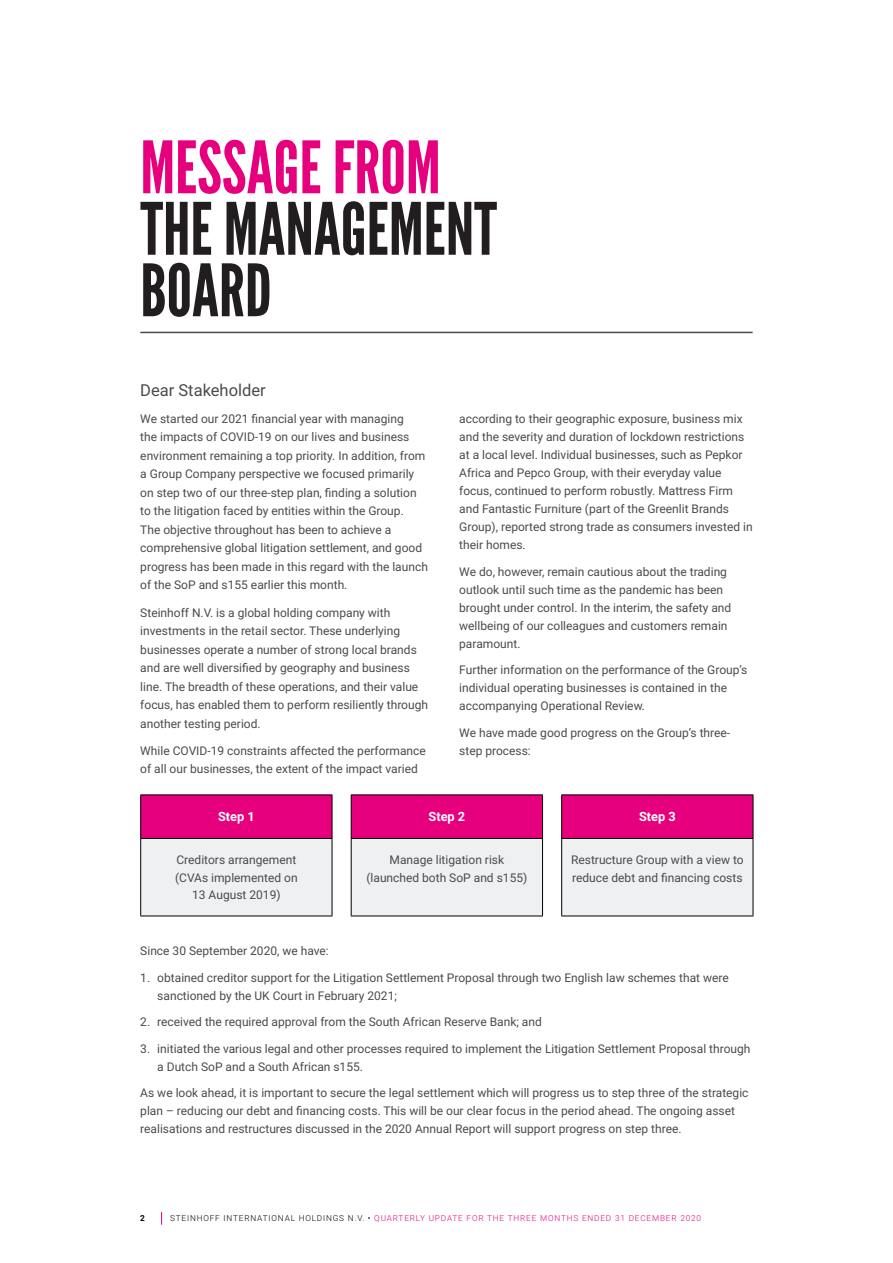
<style>
.page{position:relative;width:893px;height:1263px;background:#fff}
.page>*{position:absolute;margin:0;border:0;box-sizing:border-box;transform-origin:0 0}
.t1{font:72px/61.5px "League Gothic";color:#221e1f}
.t2{font:72px "League Gothic";color:#e6007d}
.t3{font:16.5px "Roboto";color:#4a4a49}
.t4{font:700 12.75px "Roboto";color:#fff}
.t5{font:12px/18px "Roboto";color:#4a4a49}
.t6{font:300 8.25px "Roboto";letter-spacing:.1em;color:#e6007d}
.t7{font:700 8.25px "Roboto";color:#000}
.s1{color:#000}
</style>
<div class="page">
<svg style="left:161px;top:1212px;width:1px;height:13px"></svg>
<hr style="left:140px;top:332px;width:613px;height:1px;background:#4a4a49">
<svg style="left:141px;top:795px;width:612px;height:43px;background:#e40e83"></svg>
<svg style="left:141px;top:838px;width:612px;height:78px;fill:#eff0f1"></svg>
<hr style="left:140px;top:794px;width:192px;height:1px;background:#000">
<hr style="left:140px;top:795px;width:1px;height:43px;background:#000">
<hr style="left:332px;top:795px;width:1px;height:43px;background:#000">
<hr style="left:140px;top:839px;width:1px;height:77px;background:#000">
<hr style="left:332px;top:839px;width:1px;height:77px;background:#000">
<hr style="left:140px;top:916px;width:192px;height:1px;background:#000">
<hr style="left:351px;top:794px;width:192px;height:1px;background:#000">
<hr style="left:351px;top:795px;width:1px;height:43px;background:#000">
<hr style="left:542px;top:795px;width:1px;height:43px;background:#000">
<hr style="left:351px;top:839px;width:1px;height:77px;background:#000">
<hr style="left:542px;top:839px;width:1px;height:77px;background:#000">
<hr style="left:351px;top:916px;width:192px;height:1px;background:#000">
<hr style="left:561px;top:794px;width:192px;height:1px;background:#000">
<hr style="left:561px;top:795px;width:1px;height:43px;background:#000">
<hr style="left:753px;top:795px;width:1px;height:43px;background:#000">
<hr style="left:561px;top:839px;width:1px;height:77px;background:#000">
<hr style="left:753px;top:839px;width:1px;height:77px;background:#000">
<hr style="left:561px;top:916px;width:192px;height:1px;background:#000">
<hr style="left:140px;top:838px;width:192px;height:1px;background:#000">
<hr style="left:351px;top:838px;width:192px;height:1px;background:#000">
<hr style="left:561px;top:838px;width:192px;height:1px;background:#000">
<h1 class="t2" style="left:140px;top:125px;width:302px">MESSAGE FROM</h1>
<h1 class="t1" style="left:140px;top:199px;width:358px">THE MANAGEMENT<br>BOARD</h1>
<h2 class="t3" style="left:140px;top:378px;width:127px">Dear Stakeholder</h2>
<p class="t5" style="left:140px;top:409px;width:289px;line-height:18.5px">We started our 2021 financial year with managing<br>the impacts of COVID-19 on our lives and business environment remaining a top priority. In addition, from a Group Company perspective we focused primarily on step two of our three-step plan, finding a solution to the litigation faced by entities within the Group.<br>The objective throughout has been to achieve a comprehensive global litigation settlement, and good progress has been made in this regard with the launch of the SoP and s155 earlier this month.</p>
<p class="t5" style="left:140px;top:603px;width:289px;line-height:18.5px">Steinhoff N.V. is a global holding company with investments in the retail sector. These underlying businesses operate a number of strong local brands and are well diversified by geography and business line. The breadth of these operations, and their value focus, has enabled them to perform resiliently through another testing period.</p>
<p class="t5" style="left:140px;top:741px;width:287px;line-height:18.5px">While COVID-19 constraints affected the performance of all our businesses, the extent of the impact varied</p>
<p class="t5" style="left:459px;top:409px;width:295px">according to their geographic exposure, business mix and the severity and duration of lockdown restrictions at a local level. Individual businesses, such as Pepkor Africa and Pepco Group, with their everyday value focus, continued to perform robustly. Mattress Firm and Fantastic Furniture (part of the Greenlit Brands Group), reported strong trade as consumers invested in their homes.</p>
<p class="t5" style="left:459px;top:562px;width:274px">We do, however, remain cautious about the trading outlook until such time as the pandemic has been brought under control. In the interim, the safety and wellbeing of our colleagues and customers remain paramount.</p>
<p class="t5" style="left:459px;top:660px;width:290px">Further information on the performance of the Group’s individual operating businesses is contained in the accompanying Operational Review.</p>
<p class="t5" style="left:459px;top:723px;width:272px">We have made good progress on the Group’s three&shy;step process:</p>
<p class="t4" style="left:218px;top:808px;width:38px">Step 1</p>
<p class="t4" style="left:428px;top:808px;width:38px">Step 2</p>
<p class="t4" style="left:639px;top:808px;width:38px">Step 3</p>
<p class="t5" style="left:175px;top:851px;width:124px;line-height:17.2px;text-align:center">Creditors arrangement (CVAs implemented on<br>13 August 2019)</p>
<p class="t5" style="left:366px;top:851px;width:162px;line-height:17.2px;text-align:center">Manage litigation risk (launched both SoP and s155)</p>
<p class="t5" style="left:571px;top:851px;width:174px;line-height:17.2px">Restructure Group with a view to reduce debt and financing costs</p>
<p class="t5" style="left:140px;top:941px;width:190px">Since 30 September 2020, we have:</p>
<p class="t5" style="left:157px;top:968px;width:573px;text-indent:-17px">1. obtained creditor support for the Litigation Settlement Proposal through two English law schemes that were sanctioned by the UK Court in February 2021;</p>
<p class="t5" style="left:140px;top:1012px;width:403px">2. received the required approval from the South African Reserve Bank; and</p>
<p class="t5" style="left:157px;top:1039px;width:595px;text-indent:-17px">3. initiated the various legal and other processes required to implement the Litigation Settlement Proposal through a Dutch SoP and a South African s155.</p>
<p class="t5" style="left:140px;top:1083px;width:610px">As we look ahead, it is important to secure the legal settlement which will progress us to step three of the strategic plan – reducing our debt and financing costs. This will be our clear focus in the period ahead. The ongoing asset realisations and restructures discussed in the 2020 Annual Report will support progress on step three.</p>
<p class="t7" style="left:140px;top:1213px;width:6px">2</p>
<p class="t6" style="left:170px;top:1213px;width:532px"><span class="s1">STEINHOFF INTERNATIONAL HOLDINGS N.V. •</span> QUARTERLY UPDATE FOR THE THREE MONTHS ENDED 31 DECEMBER 2020</p>
</div>
